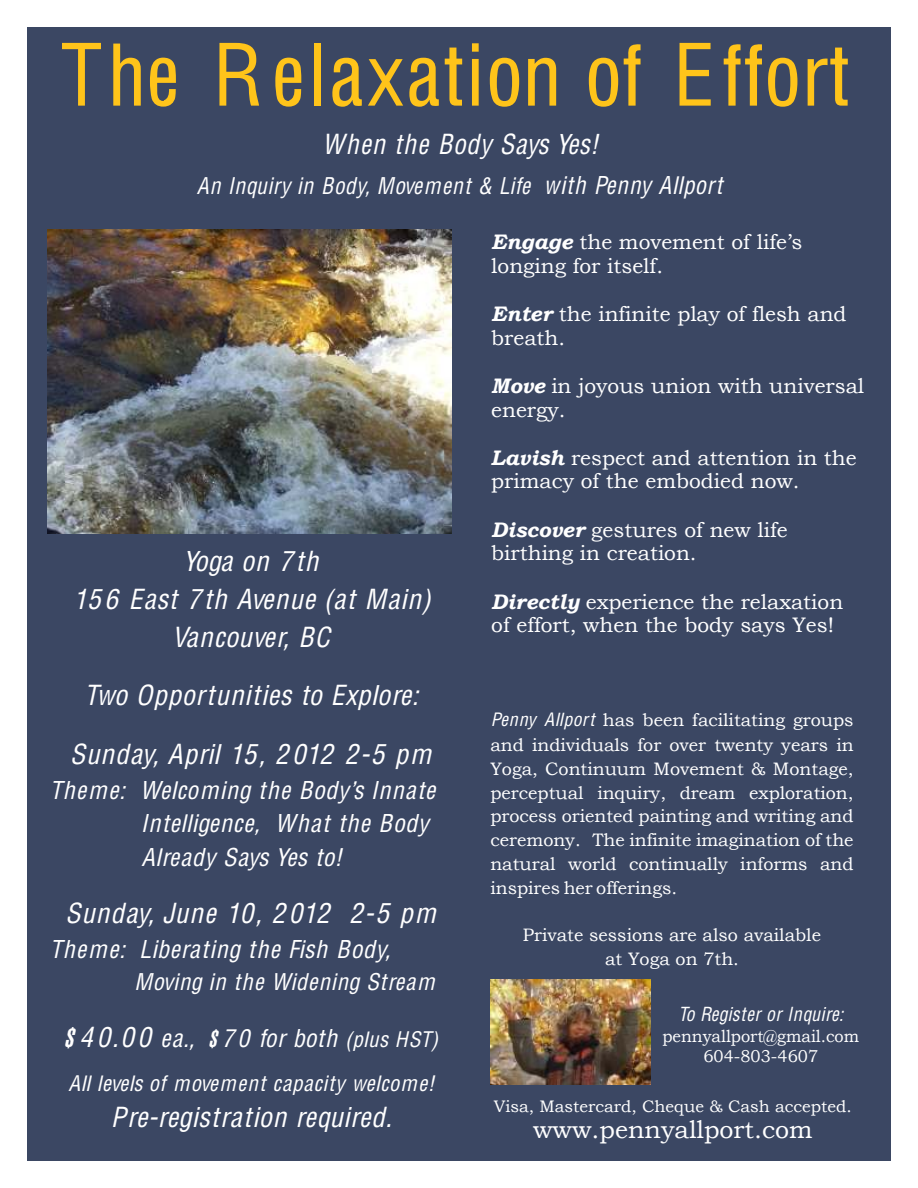
<style>
.page{position:relative;width:918px;height:1188px;background:#fff}
.page>*{position:absolute;margin:0;border:0;box-sizing:border-box;transform-origin:0 0}
.t1{font:83.7px "Helvetica LTMM 1 1000";color:#ffc41a}
.t2{font:italic 27px/37.8px "Helvetica LTMM 1 1000";color:#fff;text-align:center}
.t3{font:italic 27px "Helvetica LTMM 1 1000";color:#fff;scale:.95 1}
.t4{font:25.05px "Bookman Old Style";color:#fff}
.t5{font:italic 24px/33.6px "Helvetica LTMM 1 1000";color:#fff}
.t6{font:italic 22.5px "Helvetica LTMM 1 1000";color:#fff;scale:.95 1}
.t7{font:italic 22.5px "Helvetica LTMM 1 1000";color:#fff}
.t8{font:21px/23.5px "Bookman Old Style";color:#fff}
.t9{font:italic 21px "Helvetica LTMM 1 1000";color:#fff}
.t10{font:italic 18.9px "Helvetica LTMM 1 1000";color:#fff;scale:.95 1}
.t11{font:18px/24px "Bookman Old Style";color:#fff;text-align:justify}
.t12{font:17.25px/19.4px "Bookman Old Style";color:#fff;text-align:center;scale:.95 1}
.t13{font:16.65px "Bookman Old Style";color:#fff}
.s1{font-family:"Helvetica LTMM 1 800"}
.s2{font-family:"Helvetica LTMM 1 667"}
.s3{font-family:"Helvetica LTMM 1 867"}
.s4{font-family:"Helvetica LTMM 1 600"}
.s5{font-family:"Helvetica LTMM 1 734"}
.s6{font-family:"Helvetica LTMM 1 534"}
.s7{font-family:"Helvetica LTMM 1 933"}
.s8{font-family:"Helvetica LTMM 1 467"}
.s9{font-size:24px}
.s10{font-family:"Helvetica LTMM 1 734";font-size:24px}
.s11{font-family:"Helvetica LTMM 1 867";font-size:24px}
.s12{font-family:"Helvetica LTMM 1 667";font-size:24px}
.s13{font-family:"Helvetica LTMM 1 933";font-size:24px}
.s14{font-size:27px}
.s15{font-family:"Helvetica LTMM 1 467";font-size:27px}
.s16{font-size:21px}
.s17{font-family:"Helvetica LTMM 1 667";font-size:21px}
.s18{font-family:"Helvetica LTMM 1 933";font-size:21px}
.s19{font-weight:700;font-style:italic}
.s20{font-family:"Helvetica LTMM 1 1000";font-style:italic}
.s21{font-family:"Helvetica LTMM 1 867";font-style:italic}
.s22{font-family:"Helvetica LTMM 1 667";font-style:italic}
.s23{font-family:"Helvetica LTMM 1 933";font-style:italic}
</style>
<div class="page">
<div style="left:27px;top:27px;width:864px;height:1134px;background:#3b4763"></div>
<img style="left:47px;top:230px;width:404px;height:303px">
<img style="left:490px;top:979px;width:160px;height:105px">
<h1 class="t1" style="left:61px;top:24px;width:790px">T<span class="s1">h</span><span class="s2">e</span> R<span class="s2">e</span><span class="s3">l</span><span class="s1">a</span>x<span class="s1">a</span><span class="s4">t</span><span class="s3">i</span><span class="s5">o</span><span class="s3">n</span> <span class="s5">o</span><span class="s6">f</span> E<span class="s6">ff</span><span class="s5">o</span>r<span class="s4">t</span></h1>
<h2 class="t3" style="left:322px;top:128px;width:298px">Wh<span class="s3">e</span>n th<span class="s3">e</span> B<span class="s7">o</span>dy Say<span class="s7">s</span> <span class="s1">Y</span><span class="s3">e</span><span class="s7">s</span><span class="s3">!</span></h2>
<p class="t6" style="left:197px;top:172px;width:560px">An Inqu<span class="s5">i</span>ry <span class="s5">i</span>n B<span class="s7">o</span>dy<span class="s8">,</span> M<span class="s7">o</span>v<span class="s3">e</span>m<span class="s3">e</span>nt &amp; L<span class="s5">i</span><span class="s7">f</span><span class="s3">e</span> <span class="s9">w</span><span class="s10">i</span><span class="s9">th P</span><span class="s11">e</span><span class="s9">nny A</span><span class="s12">ll</span><span class="s9">p</span><span class="s13">o</span><span class="s9">rt</span></p>
<h2 class="t2" style="left:74px;top:541px;width:365px"><span class="s1">Y</span><span class="s7">og</span>a <span class="s7">o</span>n 7th<br>156 Ea<span class="s7">s</span>t 7th Av<span class="s3">e</span>nu<span class="s3">e</span> (at Ma<span class="s5">i</span>n)<br>Van<span class="s2">c</span><span class="s7">o</span>uv<span class="s3">e</span>r<span class="s8">,</span> BC</h2>
<h2 class="t2" style="left:70px;top:665px;width:369px;line-height:58.7px">Tw<span class="s7">o</span> Opp<span class="s7">o</span>rtun<span class="s5">i</span>t<span class="s5">i</span><span class="s3">e</span><span class="s7">s</span> t<span class="s7">o</span> E<span class="s7">x</span>p<span class="s2">l</span><span class="s7">o</span>r<span class="s3">e</span><span class="s2">:<br></span>Sunday<span class="s8">,</span> Apr<span class="s5">i</span><span class="s2">l</span> 15<span class="s8">,</span> 2012 2-5 pm</h2>
<h3 class="t5" style="left:141px;top:772px;width:302px;text-indent:-91px">Th<span class="s3">e</span>m<span class="s3">e</span><span class="s2">:</span> W<span class="s3">e</span><span class="s2">lc</span><span class="s7">o</span>m<span class="s5">i</span>n<span class="s7">g</span> th<span class="s3">e</span> B<span class="s7">o</span>dy <span class="s2">’</span><span class="s7">s</span> Innat<span class="s3">e<br></span>Int<span class="s3">e</span><span class="s2">ll</span><span class="s5">i</span><span class="s7">g</span><span class="s3">e</span>n<span class="s2">c</span><span class="s3">e</span><span class="s8">,</span> What th<span class="s3">e</span> B<span class="s7">o</span>dy<br>A<span class="s2">l</span>r<span class="s3">e</span>ady Say<span class="s7">s</span> <span class="s1">Y</span><span class="s3">e</span><span class="s7">s</span> t<span class="s7">o</span><span class="s3">!</span></h3>
<h2 class="t2" style="left:66px;top:894px;width:378px">Sunday<span class="s8">,</span> Jun<span class="s3">e</span> 10<span class="s8">,</span> 2012 2-5 pm</h2>
<h3 class="t5" style="left:50px;top:931px;width:348px">Th<span class="s3">e</span>m<span class="s3">e</span><span class="s2">:</span> L<span class="s5">i</span>b<span class="s3">e</span>rat<span class="s5">i</span>n<span class="s7">g</span> th<span class="s3">e</span> F<span class="s5">i</span><span class="s7">s</span>h B<span class="s7">o</span>dy<span class="s8">,</span></h3>
<p class="t7" style="left:134px;top:968px;width:307px">M<span class="s7">o</span>v<span class="s5">i</span>n<span class="s7">g</span> <span class="s5">i</span>n th<span class="s3">e</span> W<span class="s5">i</span>d<span class="s3">e</span>n<span class="s5">i</span>n<span class="s7">g</span> Str<span class="s3">e</span>am</p>
<h3 class="t5" style="left:64px;top:1021px;width:381px"><span class="s14">$40</span><span class="s15">.</span><span class="s14">00</span> <span class="s3">e</span>a<span class="s8">.,</span> $70 <span class="s7">fo</span>r b<span class="s7">o</span>th <span class="s16">(p</span><span class="s17">l</span><span class="s16">u</span><span class="s18">s</span> <span class="s16">HST)</span></h3>
<p class="t9" style="left:68px;top:1070px;width:373px">A<span class="s2">ll l</span><span class="s3">e</span>v<span class="s3">e</span><span class="s2">l</span><span class="s7">s of</span> m<span class="s7">o</span>v<span class="s3">e</span>m<span class="s3">e</span>nt <span class="s2">c</span>apa<span class="s2">c</span><span class="s5">i</span>ty w<span class="s3">e</span><span class="s2">lc</span><span class="s7">o</span>m<span class="s3">e!</span></p>
<h2 class="t2" style="left:111px;top:1097px;width:288px">Pr<span class="s3">e</span>-r<span class="s3">e</span><span class="s7">g</span><span class="s5">i</span><span class="s7">s</span>trat<span class="s5">i</span><span class="s7">o</span>n r<span class="s3">e</span>qu<span class="s5">i</span>r<span class="s3">e</span>d<span class="s8">.</span></h2>
<p class="t8" style="left:491px;top:230px;width:313px"><span class="s19">Engage</span> the movement of life’s longing for itself.</p>
<p class="t8" style="left:491px;top:302px;width:357px"><span class="s19">Enter</span> the infinite play of flesh and breath.</p>
<p class="t8" style="left:491px;top:374px;width:374px"><span class="s19">Move</span> in joyous union with universal energy.</p>
<p class="t8" style="left:491px;top:446px;width:367px"><span class="s19">Lavish</span> respect and attention in the primacy of the embodied now.</p>
<p class="t8" style="left:491px;top:517px;width:298px"><span class="s19">Discover</span> gestures of new life birthing in creation.</p>
<p class="t8" style="left:491px;top:589px;width:353px"><span class="s19">Directly</span> experience the relaxation of effort, when the body says Yes!</p>
<p class="t11" style="left:490px;top:708px;width:365px"><span class="s20">P</span><span class="s21">e</span><span class="s20">nny A</span><span class="s22">ll</span><span class="s20">p</span><span class="s23">o</span><span class="s20">rt</span> has been facilitating groups and individuals for over twenty years in Yoga, Continuum Movement &amp; Montage, perceptual inquiry, dream exploration, process oriented painting and writing and ceremony. The infinite imagination of the natural world continually informs and inspires her offerings.</p>
<p class="t11" style="left:523px;top:923px;width:300px;text-align:center">Private sessions are also available at Yoga on 7th.</p>
<p class="t10" style="left:679px;top:1003px;width:179px">T<span class="s7">o</span> R<span class="s3">e</span><span class="s7">g</span><span class="s5">i</span><span class="s7">s</span>t<span class="s3">e</span>r <span class="s7">o</span>r Inqu<span class="s5">i</span>r<span class="s3">e</span><span class="s2">:</span></p>
<p class="t12" style="left:662px;top:1027px;width:209px">pennyallport@gmail.com<br>604-803-4607</p>
<p class="t13" style="left:494px;top:1096px;width:359px">Visa, Mastercard, Cheque &amp; Cash accepted.</p>
<h3 class="t4" style="left:533px;top:1114px;width:281px">www.pennyallport.com</h3>
</div>
